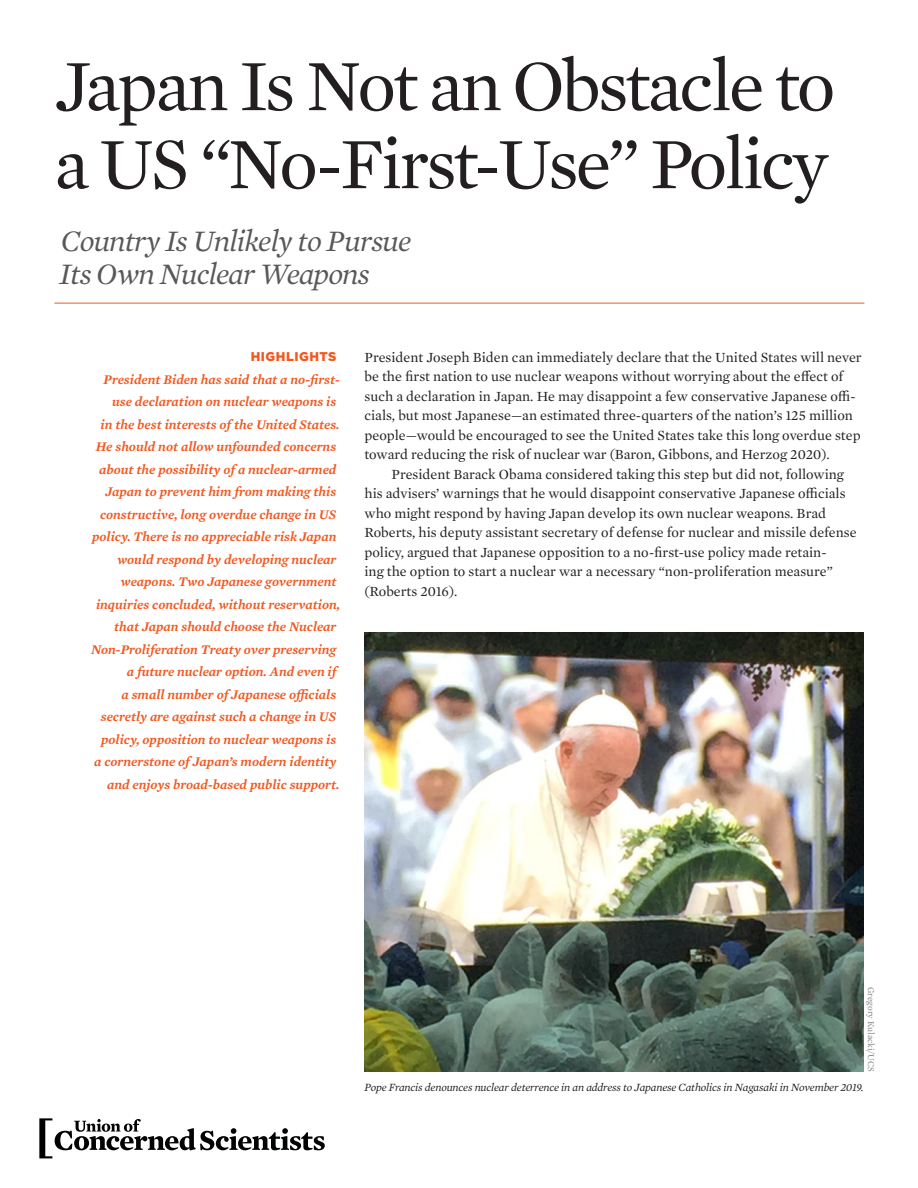
<style>
.page{position:relative;width:918px;height:1188px;background:#fff}
.page>*{position:absolute;margin:0;border:0;box-sizing:border-box;transform-origin:0 0}
.Main_title__2_lines{font:73.5px/78px "Mercury Text G1";letter-spacing:-.055em;color:#231f20}
.Subtitle{font:italic 30.3px/33px "Mercury Text G1";letter-spacing:-.03em;color:#57585a}
.Body_Text__w__indent{font:14.25px/19.5px "Mercury Text G1";color:#231f20}
.Body_Text__first_in{font:14.25px/19.5px "Mercury Text G1";color:#231f20}
.Side_bar_body_text{font:italic 600 13.5px/22.5px "Mercury Text G1";color:#f15921;text-align:right}
.Side_bar_main_title{font:900 12.75px "Gotham";letter-spacing:.04em;color:#f15921}
.Photo_caption_text{font:italic 11.25px "Mercury Text G1";letter-spacing:-.015em;color:#231f20}
.Photo_credit__rj{font:9px "Mercury Text G1";letter-spacing:-.01em;color:#808285}
</style>
<div class="page">
<svg style="left:39px;top:1118px;width:286px;height:40px"></svg>
<hr style="left:54px;top:303px;width:810px;height:1px;background:#f15921">
<img style="left:364px;top:632px;width:500px;height:440px">
<p class="Main_title__2_lines" style="left:54px;top:43px;width:783px">Japan Is Not an Obstacle to a US “No-First-Use” Policy</p>
<p class="Subtitle" style="left:60px;top:223px;width:353px">Country Is Unlikely to Pursue<br>Its Own Nuclear Weapons</p>
<p class="Side_bar_main_title" style="left:251px;top:348px;width:87px">HIGHLIGHTS</p>
<p class="Side_bar_body_text" style="left:91px;top:367px;width:251px">President Biden has said that a no-first&shy;use declaration on nuclear weapons is<br>in the best interests of the United States.<br>He should not allow unfounded concerns about the possibility of a nuclear-armed Japan to prevent him from making this constructive, long overdue change in US policy. There is no appreciable risk Japan would respond by developing nuclear weapons. Two Japanese government inquiries concluded, without reservation, that Japan should choose the Nuclear Non-Proliferation Treaty over preserving a future nuclear option. And even if<br>a small number of Japanese officials secretly are against such a change in US policy, opposition to nuclear weapons is<br>a cornerstone of Japan’s modern identity and enjoys broad-based public support.</p>
<p class="Body_Text__first_in" style="left:364px;top:346px;width:499px">President Joseph Biden can immediately declare that the United States will never be the first nation to use nuclear weapons without worrying about the effect of such a declaration in Japan. He may disappoint a few conservative Japanese offi&shy;cials, but most Japanese—an estimated three-quarters of the nation’s 125 million people—would be encouraged to see the United States take this long overdue step toward reducing the risk of nuclear war (Baron, Gibbons, and Herzog 2020).</p>
<p class="Body_Text__w__indent" style="left:364px;top:463px;width:494px;text-indent:27px">President Barack Obama considered taking this step but did not, following his advisers’ warnings that he would disappoint conservative Japanese officials who might respond by having Japan develop its own nuclear weapons. Brad Roberts, his deputy assistant secretary of defense for nuclear and missile defense policy, argued that Japanese opposition to a no-first-use policy made retain-<br>ing the option to start a nuclear war a necessary “non-proliferation measure” (Roberts 2016).</p>
<p class="Photo_credit__rj" style="left:878px;top:987px;width:86px;rotate:90deg">Gregory Kulacki/UCS</p>
<p class="Photo_caption_text" style="left:364px;top:1079px;width:501px">Pope Francis denounces nuclear deterrence in an address to Japanese Catholics in Nagasaki in November 2019.</p>
</div>
